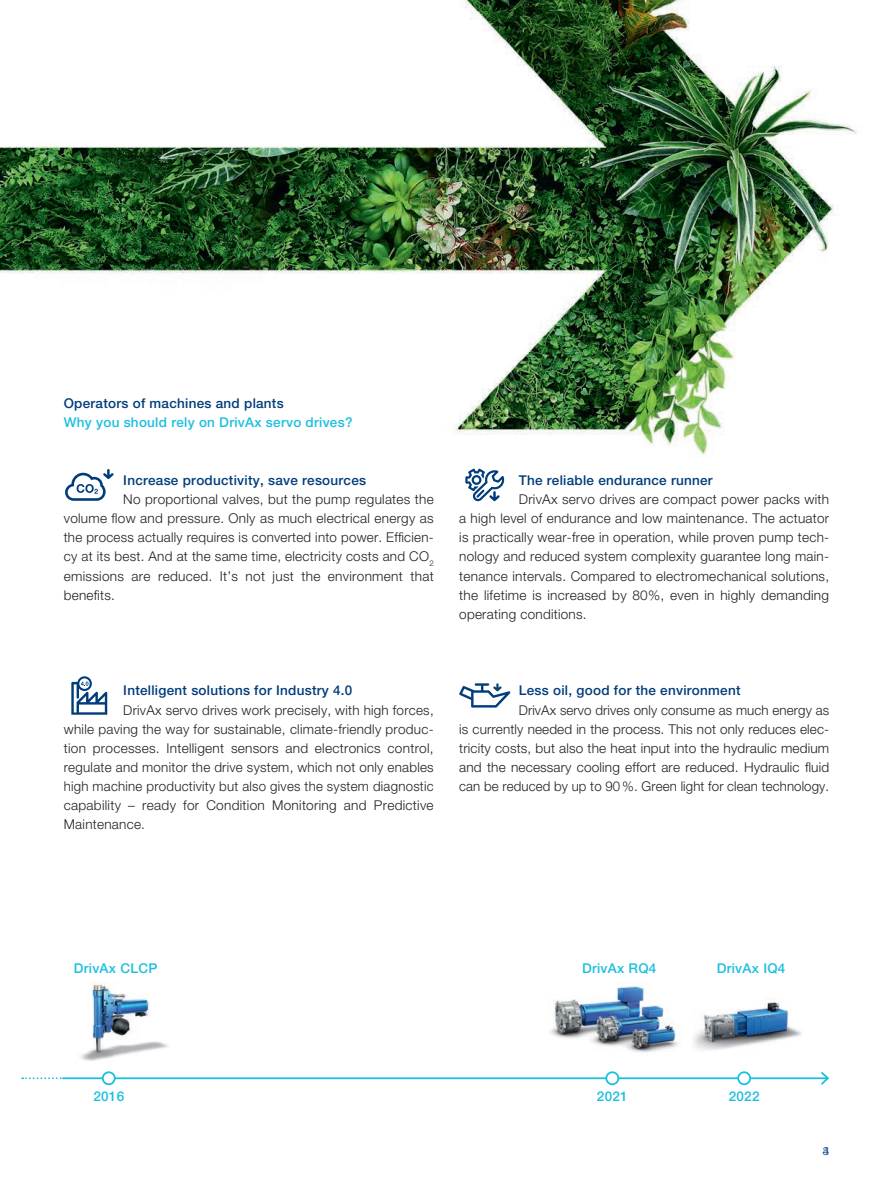
<style>
.page{position:relative;width:893px;height:1191px;background:#fff}
.page>*{position:absolute;margin:0;border:0;box-sizing:border-box;transform-origin:0 0}
.t1{font:300 13.5px/19.2px "Helvetica Neue LT Pro";letter-spacing:.02em;color:#231f20;text-align:justify}
.t2{font:500 13.5px "Helvetica Neue LT Pro";letter-spacing:.02em;color:#013c7b}
.t3{font:500 13.5px "Helvetica Neue LT Pro";letter-spacing:.02em;color:#1cbfdf}
.t4{font:300 11.25px "Helvetica Neue LT Pro";color:#013c7b}
</style>
<div class="page">
<img style="left:694px;top:1002px;width:108px;height:48px">
<img style="left:550px;top:986px;width:129px;height:91px">
<img style="left:0;top:0;width:857px;height:458px">
<svg style="left:22px;top:1077px;width:42px;height:2px"></svg>
<hr style="left:64px;top:1077px;width:764px;height:2px;background:#1cbfdf">
<svg style="left:819px;top:1071px;width:10px;height:14px"></svg>
<div style="left:103px;top:1072px;width:12px;height:12px;background:#fff;border-radius:50%"></div>
<div style="left:102px;top:1071px;width:14px;height:14px;border:2px solid #1cbfdf;border-radius:50%"></div>
<div style="left:606px;top:1072px;width:12px;height:12px;background:#fff;border-radius:50%"></div>
<div style="left:605px;top:1071px;width:14px;height:14px;border:2px solid #1cbfdf;border-radius:50%"></div>
<div style="left:738px;top:1072px;width:12px;height:12px;background:#fff;border-radius:50%"></div>
<div style="left:737px;top:1071px;width:14px;height:14px;border:2px solid #1cbfdf;border-radius:50%"></div>
<img style="left:81px;top:982px;width:87px;height:79px">
<svg style="left:71px;top:676px;width:36px;height:38px"></svg>
<svg style="left:459px;top:683px;width:51px;height:24px"></svg>
<svg style="left:65px;top:469px;width:49px;height:32px"></svg>
<svg style="left:465px;top:468px;width:39px;height:33px"></svg>
<p class="t2" style="left:64px;top:395px;width:221px">Operators of machines and plants</p>
<p class="t3" style="left:64px;top:414px;width:290px">Why you should rely on DrivAx servo drives?</p>
<p class="t2" style="left:123px;top:472px;width:244px">Increase productivity, save resources</p>
<p class="t1" style="left:64px;top:489px;width:371px;text-indent:60px">No proportional valves, but the pump regulates the volume flow and pressure. Only as much electrical energy as the process actually requires is converted into power. Efficien&shy;cy at its best. And at the same time, electricity costs and CO<sub>2 </sub>emissions are reduced. It’s not just the environment that benefits.</p>
<p class="t2" style="left:123px;top:682px;width:231px">Intelligent solutions for Industry 4.0</p>
<p class="t1" style="left:64px;top:700px;width:371px;text-indent:60px">DrivAx servo drives work precisely, with high forces, while paving the way for sustainable, climate-friendly produc&shy;tion processes. Intelligent sensors and electronics control, regulate and monitor the drive system, which not only enables high machine productivity but also gives the system diagnostic capability – ready for Condition Monitoring and Predictive Maintenance.</p>
<p class="t2" style="left:519px;top:472px;width:195px">The reliable endurance runner</p>
<p class="t1" style="left:459px;top:489px;width:371px;text-indent:60px">DrivAx servo drives are compact power packs with a high level of endurance and low maintenance. The actuator is practically wear-free in operation, while proven pump tech&shy;nology and reduced system complexity guarantee long main&shy;tenance intervals. Compared to electromechanical solutions, the lifetime is increased by 80%, even in highly demanding operating conditions.</p>
<p class="t2" style="left:519px;top:682px;width:223px">Less oil, good for the environment</p>
<p class="t1" style="left:459px;top:700px;width:371px;text-indent:60px">DrivAx servo drives only consume as much energy as is currently needed in the process. This not only reduces elec&shy;tricity costs, but also the heat input into the hydraulic medium and the necessary cooling effort are reduced. Hydraulic fluid can be reduced by up to 90 %. Green light for clean technology.</p>
<p class="t3" style="left:74px;top:960px;width:85px">DrivAx CLCP</p>
<p class="t3" style="left:582px;top:960px;width:76px">DrivAx RQ4</p>
<p class="t3" style="left:717px;top:960px;width:70px">DrivAx IQ4</p>
<p class="t3" style="left:93px;top:1087px;width:32px">2016</p>
<p class="t3" style="left:597px;top:1087px;width:32px">2021</p>
<p class="t3" style="left:729px;top:1087px;width:32px">2022</p>
<p class="t4" style="left:823px;top:1144px;width:8px">34</p>
</div>
